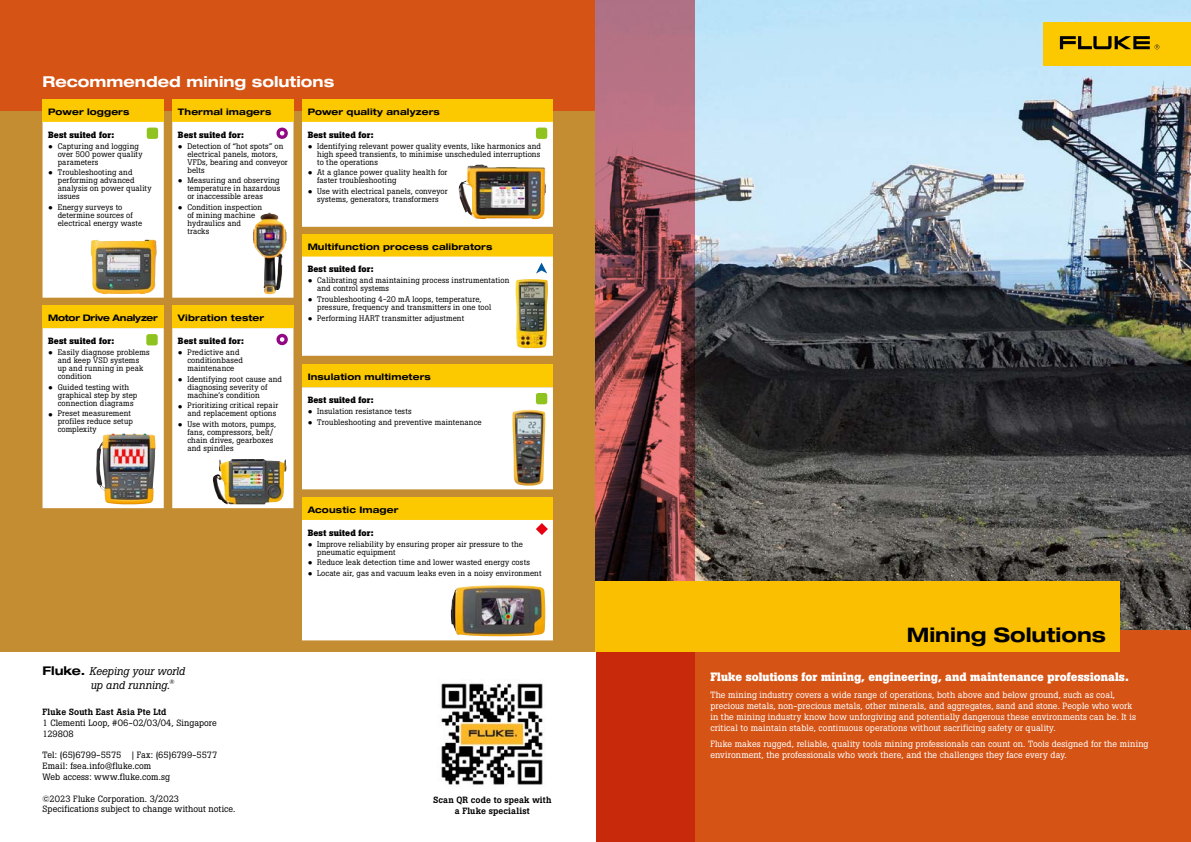
<style>
.page{position:relative;width:1191px;height:842px;background:#fff}
.page>*{position:absolute;margin:0;border:0;box-sizing:border-box;transform-origin:0 0}
.t1{font:700 expanded 20px "Helvetica Neue LT Pro";color:#000}
.t2{font:700 expanded 15px "Helvetica Neue LT Pro";color:#fff}
.t3{font:700 12px "Boton Pro";letter-spacing:.005em;color:#fff}
.t4{font:italic 11px/13.9px "Boton Pro";letter-spacing:-.005em;color:#000}
.t5{font:9px/10.8px "Boton Pro";letter-spacing:.01em;color:#fff}
.t6{font:9px/10.8px "Boton Pro";letter-spacing:.01em;color:#000}
.t7{font:700 expanded 9px "Helvetica Neue LT Pro";letter-spacing:.015em;color:#000}
.t8{font:700 9px "Boton Pro";letter-spacing:.015em;color:#000}
.t9{font:500 9px/10.8px "Boton Pro";letter-spacing:.015em;color:#000;text-align:center}
.t10{font:700 expanded 9px "Helvetica Neue LT Pro";letter-spacing:-.025em;color:#000}
.t11{font:8px/8px "Boton Pro";letter-spacing:.015em;color:#000}
.t12{font:italic 6.4px "Boton Pro";color:#000}
.s1{font-family:"Arial"}
.s2{font-family:"Helvetica Neue LT Pro";font-weight:700;font-style:normal;font-stretch:expanded;font-size:12px}
</style>
<div class="page">
<div style="left:0;top:0;width:1191px;height:814px;background:#c58d31"></div>
<div style="left:0;top:0;width:595px;height:111px;background:#d45315"></div>
<div style="left:595px;top:629px;width:596px;height:213px;background:#d45315"></div>
<img style="left:694px;top:0;width:497px;height:629px">
<svg style="left:595px;top:0;width:99px;height:842px;background:#9c4644"></svg>
<div style="left:1043px;top:23px;width:148px;height:43px;background:#fcc800"></div>
<svg style="left:1060px;top:36px;width:99px;height:13px"></svg>
<div style="left:595px;top:581px;width:525px;height:71px;background:#fabf00"></div>
<div style="left:0;top:652px;width:595px;height:190px;background:#fff"></div>
<div style="left:302px;top:99px;width:251px;height:23px;background:#fcc800"></div>
<div style="left:302px;top:122px;width:251px;height:105px;background:#fff"></div>
<div style="left:536px;top:128px;width:11px;height:11px;background:#8fc31f;border-radius:2px"></div>
<img style="left:459px;top:164px;width:87px;height:55px">
<div style="left:172px;top:305px;width:121px;height:23px;background:#fcc800"></div>
<div style="left:172px;top:328px;width:121px;height:180px;background:#fff"></div>
<div style="left:172px;top:99px;width:121px;height:23px;background:#fcc800"></div>
<div style="left:172px;top:122px;width:121px;height:176px;background:#fff"></div>
<div style="left:302px;top:365px;width:251px;height:22px;background:#fcc800"></div>
<div style="left:302px;top:387px;width:251px;height:102px;background:#fff"></div>
<div style="left:536px;top:393px;width:11px;height:11px;background:#8fc31f;border-radius:2px"></div>
<img style="left:512px;top:410px;width:33px;height:76px">
<img style="left:253px;top:213px;width:27px;height:81px">
<div style="left:43px;top:99px;width:121px;height:23px;background:#fcc800"></div>
<div style="left:43px;top:122px;width:121px;height:176px;background:#fff"></div>
<div style="left:147px;top:128px;width:11px;height:11px;background:#8fc31f;border-radius:2px"></div>
<img style="left:91px;top:239px;width:66px;height:55px">
<div style="left:302px;top:234px;width:251px;height:23px;background:#fcc800"></div>
<div style="left:302px;top:257px;width:251px;height:99px;background:#fff"></div>
<img style="left:515px;top:279px;width:33px;height:69px">
<div style="left:43px;top:305px;width:121px;height:23px;background:#fcc800"></div>
<div style="left:43px;top:328px;width:121px;height:180px;background:#fff"></div>
<img style="left:213px;top:459px;width:71px;height:45px">
<div style="left:302px;top:497px;width:251px;height:23px;background:#fcc800"></div>
<img style="left:96px;top:433px;width:60px;height:71px">
<img style="left:441px;top:683px;width:102px;height:102px">
<svg style="left:302px;top:520px;width:251px;height:120px;background:#ebe8e3"></svg>
<div style="left:146px;top:334px;width:12px;height:11px;background:#8fc31f;border-radius:2px"></div>
<h2 class="t2" style="left:43px;top:72px;width:293px">Recommended mining solutions</h2>
<p class="t7" style="left:48px;top:106px;width:83px">Power loggers</p>
<p class="t8" style="left:48px;top:129px;width:68px">Best suited for:</p>
<p class="t11" style="left:58px;top:142px;width:86px;text-indent:-9px"><span class="s1">●</span> Capturing and logging over 500 power quality parameters</p>
<p class="t11" style="left:58px;top:169px;width:95px;text-indent:-9px"><span class="s1">●</span> Troubleshooting and performing advanced analysis on power quality issues</p>
<p class="t11" style="left:58px;top:203px;width:86px;text-indent:-9px"><span class="s1">●</span> Energy surveys to determine sources of electrical energy waste</p>
<p class="t7" style="left:178px;top:106px;width:95px">Thermal imagers</p>
<p class="t8" style="left:178px;top:129px;width:68px">Best suited for:</p>
<p class="t11" style="left:187px;top:142px;width:102px;text-indent:-9px"><span class="s1">●</span> Detection of “hot spots” on electrical panels, motors,<br>VFDs, bearing and conveyor belts</p>
<p class="t11" style="left:187px;top:177px;width:94px;text-align:justify;text-indent:-9px"><span class="s1">●</span> Measuring and observing temperature in hazardous or inaccessible areas</p>
<p class="t11" style="left:187px;top:203px;width:76px;text-indent:-9px"><span class="s1">●</span> Condition inspection of mining machine hydraulics and tracks</p>
<p class="t7" style="left:308px;top:106px;width:134px">Power quality analyzers</p>
<p class="t8" style="left:308px;top:129px;width:68px">Best suited for:</p>
<p class="t11" style="left:317px;top:142px;width:225px;text-align:justify;text-indent:-9px"><span class="s1">●</span> Identifying relevant power quality events, like harmonics and high speed transients, to minimise unscheduled interruptions to the operations</p>
<p class="t11" style="left:317px;top:169px;width:132px;text-indent:-9px"><span class="s1">●</span> At a glance power quality health for faster troubleshooting</p>
<p class="t11" style="left:308px;top:187px;width:141px;text-align:center"><span class="s1">●</span> Use with electrical panels, conveyor systems, generators, transformers</p>
<p class="t7" style="left:308px;top:240px;width:186px">Multifunction process calibrators</p>
<p class="t8" style="left:308px;top:263px;width:68px">Best suited for:</p>
<p class="t11" style="left:317px;top:276px;width:194px;text-indent:-9px"><span class="s1">●</span> Calibrating and maintaining process instrumentation and control systems</p>
<p class="t11" style="left:317px;top:295px;width:176px;text-indent:-9px"><span class="s1">●</span> Troubleshooting 4-20 mA loops, temperature, pressure, frequency and transmitters in one tool</p>
<p class="t10" style="left:48px;top:312px;width:111px">Motor Drive Analyzer</p>
<p class="t11" style="left:308px;top:314px;width:158px"><span class="s1">●</span> Performing HART transmitter adjustment</p>
<p class="t8" style="left:48px;top:335px;width:68px">Best suited for:</p>
<p class="t11" style="left:58px;top:348px;width:93px;text-indent:-9px"><span class="s1">●</span> Easily diagnose problems and keep VSD systems up and running in peak condition</p>
<p class="t11" style="left:58px;top:383px;width:81px;text-indent:-9px"><span class="s1">●</span> Guided testing with graphical step by step connection diagrams</p>
<p class="t11" style="left:58px;top:410px;width:77px;text-indent:-9px"><span class="s1">●</span> Preset measurement profiles reduce setup complexity</p>
<p class="t7" style="left:178px;top:312px;width:88px">Vibration tester</p>
<p class="t8" style="left:178px;top:335px;width:68px">Best suited for:</p>
<p class="t11" style="left:187px;top:348px;width:57px;text-indent:-9px"><span class="s1">●</span> Predictive and conditionbased maintenance</p>
<p class="t11" style="left:187px;top:375px;width:96px;text-indent:-9px"><span class="s1">●</span> Identifying root cause and diagnosing severity of machine’s condition</p>
<p class="t11" style="left:178px;top:402px;width:102px;text-align:right"><span class="s1">●</span> Prioritizing critical repair and replacement options</p>
<p class="t11" style="left:187px;top:420px;width:90px;text-indent:-9px"><span class="s1">●</span> Use with motors, pumps, fans, compressors, belt/ chain drives, gearboxes and spindles</p>
<p class="t7" style="left:308px;top:371px;width:125px">Insulation multimeters</p>
<p class="t8" style="left:308px;top:394px;width:68px">Best suited for:</p>
<p class="t11" style="left:308px;top:407px;width:105px"><span class="s1">●</span> Insulation resistance tests</p>
<p class="t11" style="left:308px;top:418px;width:176px"><span class="s1">●</span> Troubleshooting and preventive maintenance</p>
<h3 class="t4" style="left:91px;top:664px;width:96px;text-indent:-48px"><span class="s2">Fluke.</span> Keeping your world up and running.</h3>
<p class="t12" style="left:169px;top:677px;width:7px">®</p>
<p class="t9" style="left:43px;top:706px;width:125px">Fluke South East Asia Pte Ltd</p>
<p class="t6" style="left:43px;top:717px;width:176px">1 Clementi Loop, #06-02/03/04, Singapore<br>129808</p>
<p class="t6" style="left:43px;top:750px;width:176px">Tel: (65)6799-5575 | Fax: (65)6799-5577<br>Email: fsea.info@fluke.com<br>Web access: www.fluke.com.sg</p>
<p class="t6" style="left:43px;top:793px;width:194px">©2023 Fluke Corporation. 3/2023<br>Specifications subject to change without notice.</p>
<p class="t7" style="left:308px;top:504px;width:92px">Acoustic Imager</p>
<p class="t8" style="left:308px;top:527px;width:68px">Best suited for:</p>
<p class="t11" style="left:317px;top:540px;width:207px;text-indent:-9px"><span class="s1">●</span> Improve reliability by ensuring proper air pressure to the pneumatic equipment</p>
<p class="t11" style="left:308px;top:559px;width:224px"><span class="s1">●</span> Reduce leak detection time and lower wasted energy costs</p>
<p class="t11" style="left:308px;top:569px;width:235px"><span class="s1">●</span> Locate air, gas and vacuum leaks even in a noisy environment</p>
<p class="t9" style="left:433px;top:794px;width:120px">Scan QR code to speak with a Fluke specialist</p>
<h1 class="t1" style="left:906px;top:622px;width:201px">Mining Solutions</h1>
<h3 class="t3" style="left:710px;top:669px;width:420px">Fluke solutions for mining, engineering, and maintenance professionals.</h3>
<p class="t5" style="left:710px;top:690px;width:427px">The mining industry covers a wide range of operations, both above and below ground, such as coal, precious metals, non-precious metals, other minerals, and aggregates, sand and stone. People who work in the mining industry know how unforgiving and potentially dangerous these environments can be. It is critical to maintain stable, continuous operations without sacrificing safety or quality.</p>
<p class="t5" style="left:710px;top:739px;width:439px">Fluke makes rugged, reliable, quality tools mining professionals can count on. Tools designed for the mining environment, the professionals who work there, and the challenges they face every day.</p>
</div>
